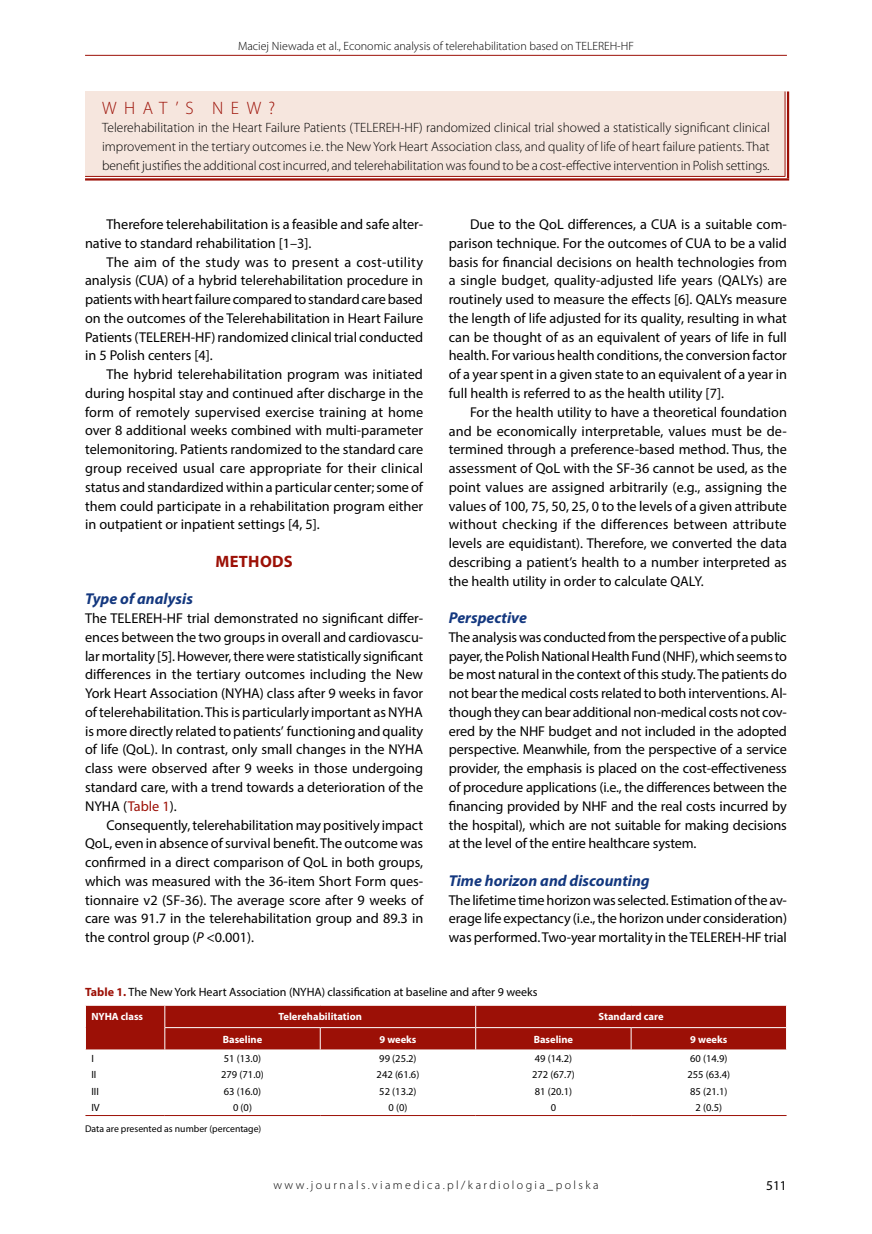
<style>
.page{position:relative;width:872px;height:1234px;background:#fff}
.page>*{position:absolute;margin:0;border:0;box-sizing:border-box;transform-origin:0 0}
.t1{font:300 18px "Myriad Pro";letter-spacing:.42em;color:#9c1006}
.t2{font:700 16.5px "Myriad Pro";letter-spacing:.02em;color:#9c1006}
.t3{font:italic 700 15.75px "Myriad Pro";color:#14387f}
.t4{font:14.25px/18.8px "Myriad Pro";color:#000;text-align:justify}
.t5{font:300 13.5px/18.8px "Myriad Pro";letter-spacing:-.005em;color:#000;text-align:justify}
.t6{font:13.5px "Myriad Pro";color:#000}
.t7{font:12px "Myriad Pro";color:#000}
.t8{font:300 12px "Myriad Pro";color:#000}
.t9{font:300 12px "Myriad Pro";letter-spacing:.2em;color:#000}
.t10{font:10.5px "Myriad Pro";color:#000}
.t11{font:700 10.5px "Myriad Pro";color:#fff}
.t12{font:9.75px "Myriad Pro";color:#000}
.s1{color:#9c1006}
.s2{font-style:italic}
.s3{font-weight:700;color:#9c1006}
</style>
<div class="page">
<hr style="left:85px;top:55px;width:702px;height:1px;background:#9c1006">
<div style="left:85px;top:91px;width:702px;height:87px;background:#f6e6de"></div>
<svg style="left:785px;top:91px;width:2px;height:85px"></svg>
<hr style="left:85px;top:176px;width:704px;height:4px;background:#fff">
<hr style="left:784px;top:91px;width:1px;height:85px;background:#9c1006">
<hr style="left:787px;top:91px;width:2px;height:87px;background:#9c1006">
<hr style="left:85px;top:176px;width:700px;height:1px;background:#9c1006">
<hr style="left:85px;top:178px;width:704px;height:2px;background:#9c1006">
<svg style="left:85px;top:1005px;width:702px;height:44px;background:#a01a11"></svg>
<hr style="left:85px;top:1114px;width:80px;height:1px;background:#9c1006">
<hr style="left:165px;top:1114px;width:155px;height:1px;background:#9c1006">
<hr style="left:320px;top:1114px;width:156px;height:1px;background:#9c1006">
<hr style="left:476px;top:1114px;width:155px;height:1px;background:#9c1006">
<hr style="left:631px;top:1114px;width:155px;height:1px;background:#9c1006">
<p class="t8" style="left:238px;top:40px;width:397px">Maciej Niewada et al., Economic analysis of telerehabilitation based on TELEREH-HF</p>
<p class="t1" style="left:102px;top:98px;width:174px">WHAT’S NEW?</p>
<p class="t5" style="left:102px;top:119px;width:669px">Telerehabilitation in the Heart Failure Patients (TELEREH-HF) randomized clinical trial showed a statistically significant clinical improvement in the tertiary outcomes i.e. the New York Heart Association class, and quality of life of heart failure patients. That benefit justifies the additional cost incurred, and telerehabilitation was found to be a cost-effective intervention in Polish settings.</p>
<p class="t4" style="left:85px;top:214px;width:340px;text-indent:21px">Therefore telerehabilitation is a feasible and safe alter&shy;native to standard rehabilitation [1–3].</p>
<p class="t4" style="left:85px;top:252px;width:340px;text-indent:21px">The aim of the study was to present a cost-utility analysis (CUA) of a hybrid telerehabilitation procedure in patients with heart failure compared to standard care based on the outcomes of the Telerehabilitation in Heart Failure Patients (TELEREH-HF) randomized clinical trial conducted in 5 Polish centers [4].</p>
<p class="t4" style="left:85px;top:365px;width:340px;text-indent:21px">The hybrid telerehabilitation program was initiated during hospital stay and continued after discharge in the form of remotely supervised exercise training at home over 8 additional weeks combined with multi-parameter telemonitoring. Patients randomized to the standard care group received usual care appropriate for their clinical status and standardized within a particular center; some of them could participate in a rehabilitation program either in outpatient or inpatient settings [4, 5].</p>
<p class="t2" style="left:215px;top:550px;width:79px">METHODS</p>
<p class="t3" style="left:85px;top:588px;width:109px">Type of analysis</p>
<p class="t4" style="left:85px;top:608px;width:340px">The TELEREH-HF trial demonstrated no significant differ&shy;ences between the two groups in overall and cardiovascu&shy;lar mortality [5]. However, there were statistically significant differences in the tertiary outcomes including the New York Heart Association (NYHA) class after 9 weeks in favor of telerehabilitation. This is particularly important as NYHA is more directly related to patients’ functioning and quality of life (QoL). In contrast, only small changes in the NYHA class were observed after 9 weeks in those undergoing standard care, with a trend towards a deterioration of the NYHA (<span class="s1">Table 1</span>).</p>
<p class="t4" style="left:85px;top:815px;width:340px;text-indent:21px">Consequently, telerehabilitation may positively impact QoL, even in absence of survival benefit. The outcome was confirmed in a direct comparison of QoL in both groups, which was measured with the 36-item Short Form ques&shy;tionnaire v2 (SF-36). The average score after 9 weeks of care was 91.7 in the telerehabilitation group and 89.3 in the control group (<span class="s2">P</span> &lt;0.001).</p>
<p class="t4" style="left:449px;top:215px;width:340px;text-indent:21px">Due to the QoL differences, a CUA is a suitable com&shy;parison technique. For the outcomes of CUA to be a valid basis for financial decisions on health technologies from a single budget, quality-adjusted life years (QALYs) are routinely used to measure the effects [6]. QALYs measure the length of life adjusted for its quality, resulting in what can be thought of as an equivalent of years of life in full health. For various health conditions, the conversion factor of a year spent in a given state to an equivalent of a year in full health is referred to as the health utility [7].</p>
<p class="t4" style="left:449px;top:402px;width:340px;text-indent:21px">For the health utility to have a theoretical foundation and be economically interpretable, values must be de&shy;termined through a preference-based method. Thus, the assessment of QoL with the SF-36 cannot be used, as the point values are assigned arbitrarily (e.g., assigning the values of 100, 75, 50, 25, 0 to the levels of a given attribute without checking if the differences between attribute levels are equidistant). Therefore, we converted the data describing a patient’s health to a number interpreted as the health utility in order to calculate QALY.</p>
<p class="t3" style="left:449px;top:607px;width:80px">Perspective</p>
<p class="t4" style="left:449px;top:627px;width:340px">The analysis was conducted from the perspective of a public payer, the Polish National Health Fund (NHF), which seems to be most natural in the context of this study. The patients do not bear the medical costs related to both interventions. Al&shy;though they can bear additional non-medical costs not cov&shy;ered by the NHF budget and not included in the adopted perspective. Meanwhile, from the perspective of a service provider, the emphasis is placed on the cost-effectiveness of procedure applications (i.e., the differences between the financing provided by NHF and the real costs incurred by the hospital), which are not suitable for making decisions at the level of the entire healthcare system.</p>
<p class="t3" style="left:449px;top:870px;width:202px">Time horizon and discounting</p>
<p class="t4" style="left:449px;top:889px;width:340px">The lifetime time horizon was selected. Estimation of the av&shy;erage life expectancy (i.e., the horizon under consideration) was performed. Two-year mortality in the TELEREH-HF trial</p>
<p class="t7" style="left:85px;top:983px;width:454px"><span class="s3">Table 1.</span> The New York Heart Association (NYHA) classification at baseline and after 9 weeks</p>
<p class="t11" style="left:91px;top:1009px;width:53px">NYHA class</p>
<p class="t11" style="left:279px;top:1009px;width:85px">Telerehabilitation</p>
<p class="t11" style="left:598px;top:1009px;width:67px">Standard care</p>
<p class="t11" style="left:223px;top:1032px;width:41px">Baseline</p>
<p class="t11" style="left:379px;top:1032px;width:39px">9 weeks</p>
<p class="t11" style="left:533px;top:1032px;width:41px">Baseline</p>
<p class="t11" style="left:690px;top:1032px;width:39px">9 weeks</p>
<p class="t10" style="left:91px;top:1051px;width:4px">I</p>
<p class="t10" style="left:224px;top:1051px;width:39px">51 (13.0)</p>
<p class="t10" style="left:379px;top:1051px;width:39px">99 (25.2)</p>
<p class="t10" style="left:535px;top:1051px;width:39px">49 (14.2)</p>
<p class="t10" style="left:690px;top:1051px;width:39px">60 (14.9)</p>
<p class="t10" style="left:91px;top:1068px;width:7px">II</p>
<p class="t10" style="left:221px;top:1068px;width:44px">279 (71.0)</p>
<p class="t10" style="left:376px;top:1068px;width:44px">242 (61.6)</p>
<p class="t10" style="left:532px;top:1068px;width:44px">272 (67.7)</p>
<p class="t10" style="left:687px;top:1068px;width:44px">255 (63.4)</p>
<p class="t10" style="left:91px;top:1084px;width:9px">III</p>
<p class="t10" style="left:224px;top:1084px;width:39px">63 (16.0)</p>
<p class="t10" style="left:379px;top:1084px;width:39px">52 (13.2)</p>
<p class="t10" style="left:535px;top:1084px;width:39px">81 (20.1)</p>
<p class="t10" style="left:690px;top:1084px;width:39px">85 (21.1)</p>
<p class="t10" style="left:91px;top:1100px;width:10px">IV</p>
<p class="t10" style="left:233px;top:1100px;width:20px">0 (0)</p>
<p class="t10" style="left:388px;top:1100px;width:20px">0 (0)</p>
<p class="t10" style="left:550px;top:1100px;width:7px">0</p>
<p class="t10" style="left:695px;top:1100px;width:28px">2 (0.5)</p>
<p class="t12" style="left:85px;top:1122px;width:178px">Data are presented as number (percentage)</p>
<p class="t9" style="left:273px;top:1177px;width:327px">www.journals.viamedica.pl/kardiologia_polska</p>
<p class="t6" style="left:766px;top:1176px;width:22px">511</p>
</div>
